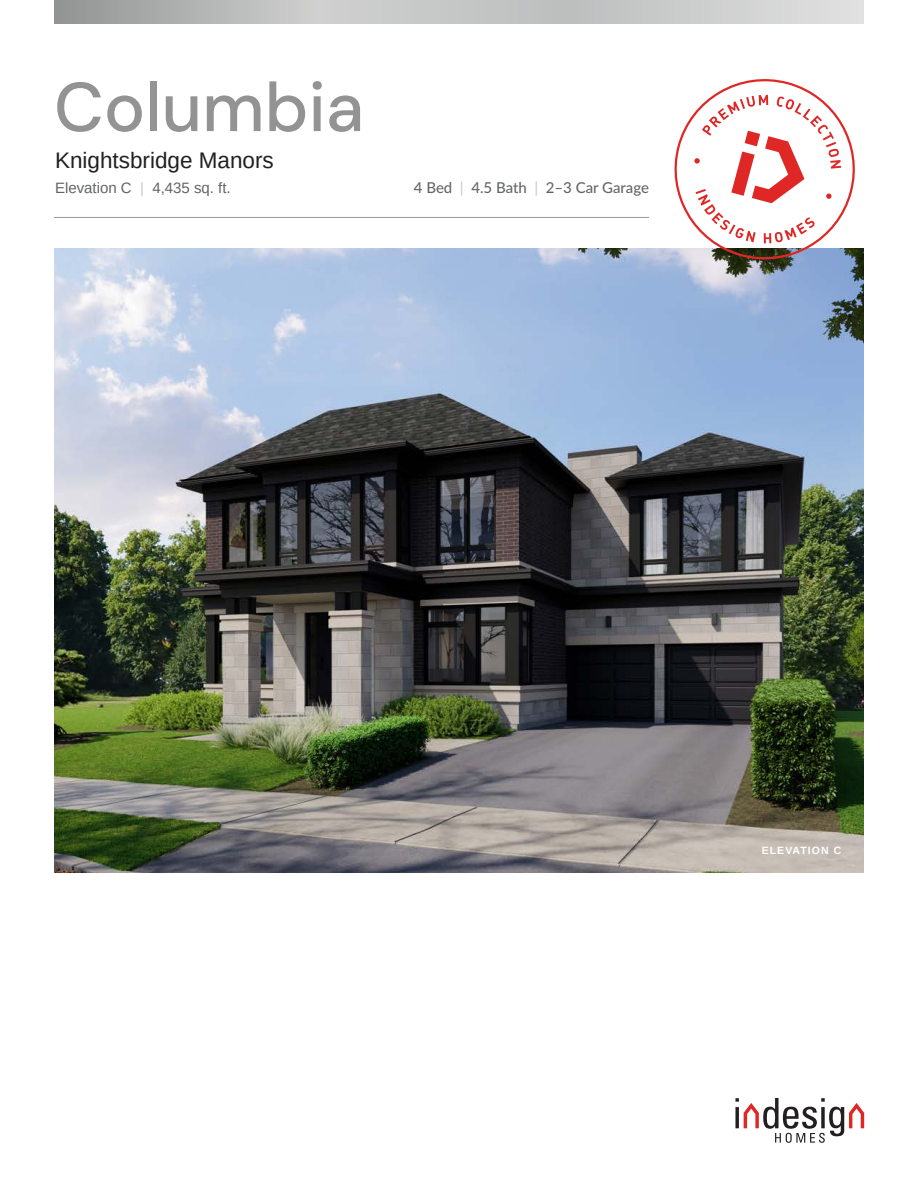
<style>
.page{position:relative;width:918px;height:1188px;background:#fff}
.page>*{position:absolute;margin:0;border:0;box-sizing:border-box;transform-origin:0 0}
.t1{font:500 69px "DM Sans";color:#929392}
.t2{font:22.5px "Arimo";color:#231f20}
.t3{font:500 15px "Lato";color:#636466}
.t4{font:15px "Arimo";color:#636466}
.t5{font:700 10.5px "Arimo";letter-spacing:.1em;color:#fff}
.s1{color:#c7c9cb}
</style>
<div class="page">
<svg style="left:735px;top:1098px;width:129px;height:45px"></svg>
<svg style="left:54px;top:0;width:810px;height:24px;background:#c1c3c2"></svg>
<hr style="left:54px;top:217px;width:595px;height:1px;background:#949698">
<img style="left:54px;top:248px;width:810px;height:624px">
<svg style="left:665px;top:79px;width:199px;height:190px"></svg>
<p class="t1" style="left:54px;top:64px;width:312px">Columbia</p>
<h2 class="t2" style="left:55px;top:146px;width:220px">Knightsbridge Manors</h2>
<p class="t4" style="left:55px;top:178px;width:177px">Elevation C <span class="s1">|</span> 4,435 sq. ft.</p>
<p class="t3" style="left:414px;top:177px;width:237px">4 Bed <span class="s1">|</span> 4.5 Bath <span class="s1">|</span> 2–3 Car Garage</p>
<p class="t5" style="left:762px;top:843px;width:81px">ELEVATION C</p>
</div>
